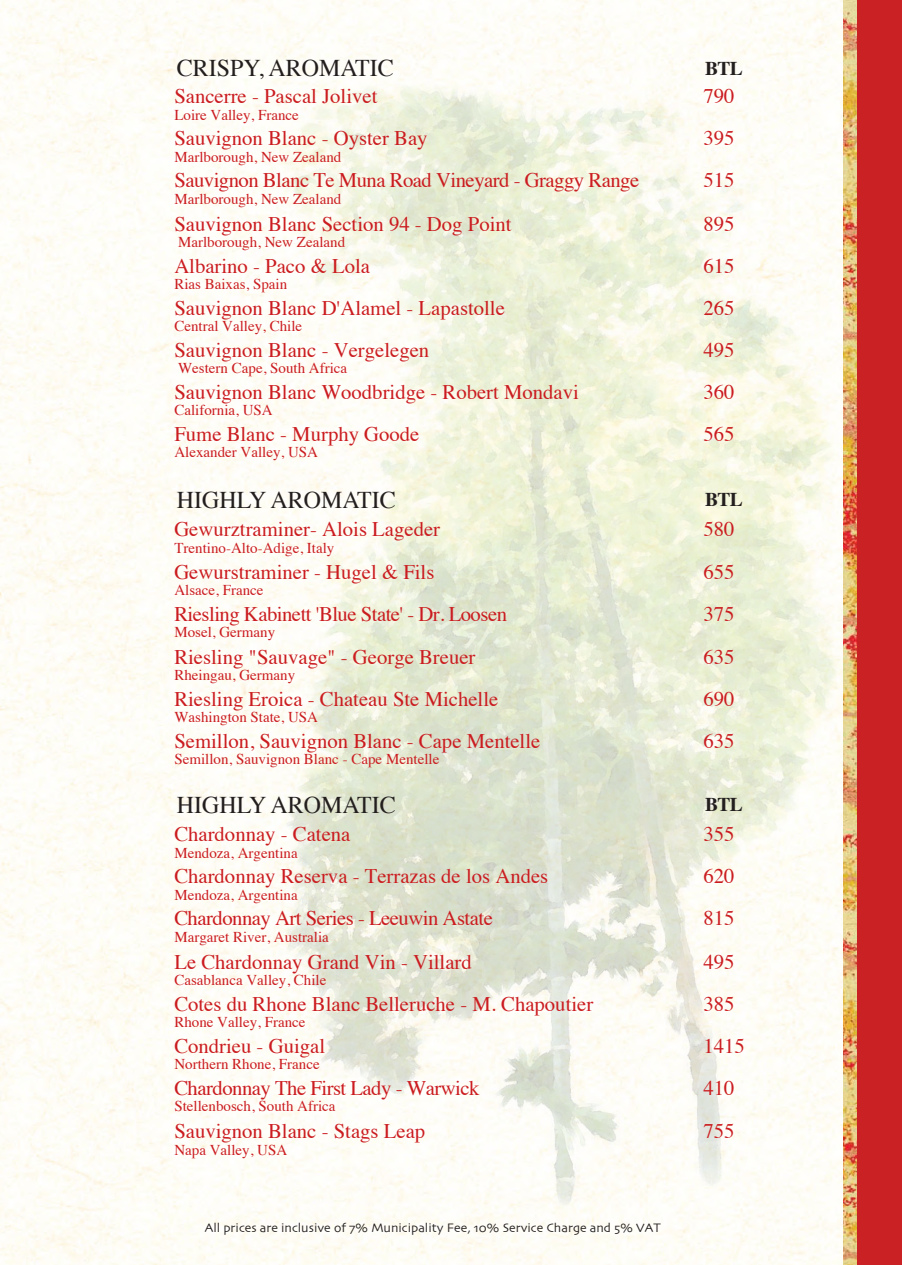
<style>
.page{position:relative;width:902px;height:1265px;background:#fff}
.page>*{position:absolute;margin:0;border:0;box-sizing:border-box;transform-origin:0 0}
.t1{font:24px "Times";color:#241f1f}
.t2{font:20.7px "Times";color:#cb1c20}
.t3{font:20.7px "Times";letter-spacing:-.025em;color:#cb1c20}
.t4{font:700 19.5px "Times";letter-spacing:-.03em;color:#241f1f}
.t5{font:15px "Times";color:#cb1c20}
.t6{font:12.9px "Skia";color:#241f1f}
</style>
<div class="page">
<img style="left:0;top:0;width:844px;height:1265px">
<div style="left:857px;top:0;width:45px;height:1265px;background:#ca2125"></div>
<img style="left:844px;top:0;width:13px;height:1265px">
<img style="left:165px;top:44px;width:692px;height:1190px">
<p class="t1" style="left:177px;top:46px;width:218px">CRISPY, AROMATIC</p>
<p class="t4" style="left:705px;top:49px;width:39px">BTL</p>
<p class="t2" style="left:174px;top:77px;width:205px">Sancerre - Pascal Jolivet</p>
<p class="t2" style="left:703px;top:77px;width:33px">790</p>
<p class="t5" style="left:174px;top:101px;width:126px">Loire Valley, France</p>
<p class="t2" style="left:174px;top:119px;width:255px">Sauvignon Blanc - Oyster Bay</p>
<p class="t2" style="left:703px;top:119px;width:33px">395</p>
<p class="t5" style="left:174px;top:143px;width:169px">Marlborough, New Zealand</p>
<p class="t3" style="left:174px;top:161px;width:466px">Sauvignon Blanc Te Muna Road Vineyard - Graggy Range</p>
<p class="t2" style="left:703px;top:161px;width:33px">515</p>
<p class="t5" style="left:174px;top:185px;width:169px">Marlborough, New Zealand</p>
<p class="t2" style="left:174px;top:205px;width:339px">Sauvignon Blanc Section 94 - Dog Point</p>
<p class="t2" style="left:703px;top:205px;width:33px">895</p>
<p class="t5" style="left:178px;top:228px;width:169px">Marlborough, New Zealand</p>
<p class="t2" style="left:174px;top:247px;width:197px">Albarino - Paco &amp; Lola</p>
<p class="t2" style="left:703px;top:247px;width:33px">615</p>
<p class="t5" style="left:174px;top:270px;width:114px">Rias Baixas, Spain</p>
<p class="t2" style="left:174px;top:289px;width:332px">Sauvignon Blanc D'Alamel - Lapastolle</p>
<p class="t2" style="left:703px;top:289px;width:33px">265</p>
<p class="t5" style="left:174px;top:312px;width:129px">Central Valley, Chile</p>
<p class="t2" style="left:174px;top:331px;width:256px">Sauvignon Blanc - Vergelegen</p>
<p class="t2" style="left:703px;top:331px;width:33px">495</p>
<p class="t5" style="left:178px;top:354px;width:171px">Western Cape, South Africa</p>
<p class="t2" style="left:174px;top:373px;width:406px">Sauvignon Blanc Woodbridge - Robert Mondavi</p>
<p class="t2" style="left:703px;top:373px;width:33px">360</p>
<p class="t5" style="left:174px;top:396px;width:100px">California, USA</p>
<p class="t2" style="left:174px;top:415px;width:247px">Fume Blanc - Murphy Goode</p>
<p class="t2" style="left:703px;top:415px;width:33px">565</p>
<p class="t5" style="left:174px;top:438px;width:145px">Alexander Valley, USA</p>
<p class="t1" style="left:177px;top:477px;width:220px">HIGHLY AROMATIC</p>
<p class="t4" style="left:705px;top:481px;width:39px">BTL</p>
<p class="t2" style="left:174px;top:510px;width:267px">Gewurztraminer- Alois Lageder</p>
<p class="t2" style="left:703px;top:510px;width:33px">580</p>
<p class="t5" style="left:174px;top:534px;width:161px">Trentino-Alto-Adige, Italy</p>
<p class="t2" style="left:174px;top:552px;width:262px">Gewurstraminer - Hugel &amp; Fils</p>
<p class="t2" style="left:703px;top:552px;width:33px">655</p>
<p class="t5" style="left:174px;top:576px;width:91px">Alsace, France</p>
<p class="t3" style="left:174px;top:594px;width:334px">Riesling Kabinett 'Blue State' - Dr. Loosen</p>
<p class="t2" style="left:703px;top:594px;width:33px">375</p>
<p class="t5" style="left:174px;top:618px;width:102px">Mosel, Germany</p>
<p class="t2" style="left:174px;top:638px;width:303px">Riesling "Sauvage" - George Breuer</p>
<p class="t2" style="left:703px;top:638px;width:33px">635</p>
<p class="t5" style="left:174px;top:661px;width:122px">Rheingau, Germany</p>
<p class="t2" style="left:174px;top:680px;width:325px">Riesling Eroica - Chateau Ste Michelle</p>
<p class="t2" style="left:703px;top:680px;width:33px">690</p>
<p class="t5" style="left:174px;top:703px;width:145px">Washington State, USA</p>
<p class="t2" style="left:174px;top:722px;width:367px">Semillon, Sauvignon Blanc - Cape Mentelle</p>
<p class="t2" style="left:703px;top:722px;width:33px">635</p>
<p class="t5" style="left:174px;top:745px;width:266px">Semillon, Sauvignon Blanc - Cape Mentelle</p>
<p class="t1" style="left:177px;top:782px;width:220px">HIGHLY AROMATIC</p>
<p class="t4" style="left:705px;top:786px;width:39px">BTL</p>
<p class="t2" style="left:174px;top:815px;width:178px">Chardonnay - Catena</p>
<p class="t2" style="left:703px;top:815px;width:33px">355</p>
<p class="t5" style="left:174px;top:838px;width:125px">Mendoza, Argentina</p>
<p class="t2" style="left:174px;top:857px;width:375px">Chardonnay Reserva - Terrazas de los Andes</p>
<p class="t2" style="left:703px;top:857px;width:33px">620</p>
<p class="t5" style="left:174px;top:880px;width:125px">Mendoza, Argentina</p>
<p class="t3" style="left:174px;top:899px;width:320px">Chardonnay Art Series - Leeuwin Astate</p>
<p class="t2" style="left:703px;top:899px;width:33px">815</p>
<p class="t5" style="left:174px;top:922px;width:156px">Margaret River, Australia</p>
<p class="t2" style="left:174px;top:942px;width:299px">Le Chardonnay Grand Vin - Villard</p>
<p class="t2" style="left:703px;top:942px;width:33px">495</p>
<p class="t5" style="left:174px;top:966px;width:154px">Casablanca Valley, Chile</p>
<p class="t2" style="left:174px;top:984px;width:420px">Cotes du Rhone Blanc Belleruche - M. Chapoutier</p>
<p class="t2" style="left:703px;top:984px;width:33px">385</p>
<p class="t5" style="left:174px;top:1008px;width:133px">Rhone Valley, France</p>
<p class="t2" style="left:174px;top:1026px;width:152px">Condrieu - Guigal</p>
<p class="t2" style="left:703px;top:1026px;width:43px">1415</p>
<p class="t5" style="left:174px;top:1050px;width:147px">Northern Rhone, France</p>
<p class="t3" style="left:174px;top:1068px;width:307px">Chardonnay The First Lady - Warwick</p>
<p class="t2" style="left:703px;top:1068px;width:33px">410</p>
<p class="t5" style="left:174px;top:1092px;width:163px">Stellenbosch, South Africa</p>
<p class="t2" style="left:174px;top:1112px;width:252px">Sauvignon Blanc - Stags Leap</p>
<p class="t2" style="left:703px;top:1112px;width:33px">755</p>
<p class="t5" style="left:174px;top:1135px;width:114px">Napa Valley, USA</p>
<p class="t6" style="left:205px;top:1220px;width:457px">All prices are inclusive of 7% Municipality Fee, 10% Service Charge and 5% VAT</p>
</div>
